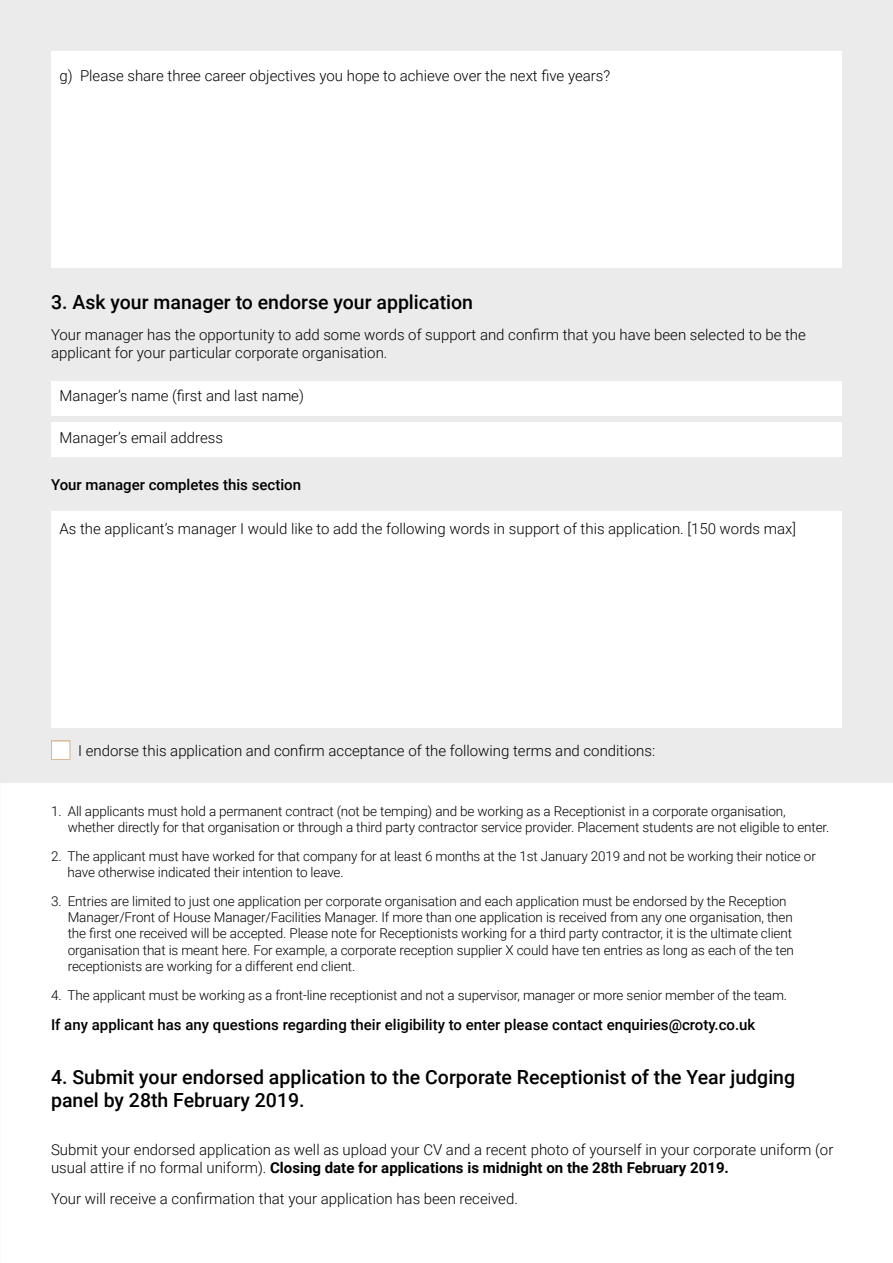
<style>
.page{position:relative;width:893px;height:1263px;background:#fff}
.page>*{position:absolute;margin:0;border:0;box-sizing:border-box;transform-origin:0 0}
.t1{font:500 19.5px/23.4px "Roboto";color:#000}
.t2{font:300 15px/18px "Roboto";color:#000}
.t3{font:500 15px "Roboto";color:#000}
.t4{font:300 13.5px/16.2px "Roboto";letter-spacing:-.01em;color:#000}
.s1{color:#fff}
.s2{font-weight:700}
</style>
<div class="page">
<div style="left:0;top:0;width:893px;height:782px;background:#ebebeb"></div>
<div style="left:51px;top:381px;width:790px;height:34px;background:#fff"></div>
<div style="left:51px;top:422px;width:790px;height:34px;background:#fff"></div>
<div style="left:51px;top:51px;width:791px;height:217px;background:#fff"></div>
<div style="left:51px;top:511px;width:791px;height:217px;background:#fff"></div>
<div style="left:51px;top:740px;width:19px;height:20px;border:2px solid #ce9f60"></div>
<p class="t2" style="left:60px;top:67px;width:552px">g) Please share three career objectives you hope to achieve over the next five years?</p>
<h1 class="t1" style="left:51px;top:290px;width:424px">3. Ask your manager to endorse your application</h1>
<p class="t2" style="left:51px;top:325px;width:756px">Your manager has the opportunity to add some words of support and confirm that you have been selected to be the applicant for your particular corporate organisation.</p>
<p class="t2" style="left:60px;top:386px;width:246px">Manager’s name (first and last name)</p>
<p class="t2" style="left:60px;top:428px;width:165px">Manager’s email address</p>
<p class="t3" style="left:51px;top:474px;width:251px">Your manager completes this section</p>
<p class="t2" style="left:60px;top:519px;width:738px">As the applicant’s manager I would like to add the following words in support of this application. [150 words max]</p>
<p class="t2" style="left:51px;top:741px;width:606px"><span class="s1">■</span> I endorse this application and confirm acceptance of the following terms and conditions:</p>
<p class="t4" style="left:68px;top:802px;width:763px;text-indent:-17px">1. All applicants must hold a permanent contract (not be temping) and be working as a Receptionist in a corporate organisation, whether directly for that organisation or through a third party contractor service provider. Placement students are not eligible to enter.</p>
<p class="t4" style="left:67px;top:847px;width:750px;text-indent:-16px">2. The applicant must have worked for that company for at least 6 months at the 1st January 2019 and not be working their notice or have otherwise indicated their intention to leave.</p>
<p class="t4" style="left:68px;top:892px;width:728px;text-indent:-17px">3. Entries are limited to just one application per corporate organisation and each application must be endorsed by the Reception Manager/Front of House Manager/Facilities Manager. If more than one application is received from any one organisation, then the first one received will be accepted. Please note for Receptionists working for a third party contractor, it is the ultimate client organisation that is meant here. For example, a corporate reception supplier X could have ten entries as long as each of the ten receptionists are working for a different end client.</p>
<p class="t4" style="left:51px;top:986px;width:738px">4. The applicant must be working as a front-line receptionist and not a supervisor, manager or more senior member of the team.</p>
<p class="t3" style="left:51px;top:1014px;width:706px">If any applicant has any questions regarding their eligibility to enter please contact enquiries@croty.co.uk</p>
<h1 class="t1" style="left:51px;top:1064px;width:746px">4. Submit your endorsed application to the Corporate Receptionist of the Year judging panel by 28th February 2019.</h1>
<p class="t2" style="left:51px;top:1140px;width:784px">Submit your endorsed application as well as upload your CV and a recent photo of yourself in your corporate uniform (or usual attire if no formal uniform). <span class="s2">Closing date for applications is midnight on the 28th February 2019.</span></p>
<p class="t2" style="left:51px;top:1188px;width:468px">Your will receive a confirmation that your application has been received.</p>
</div>
